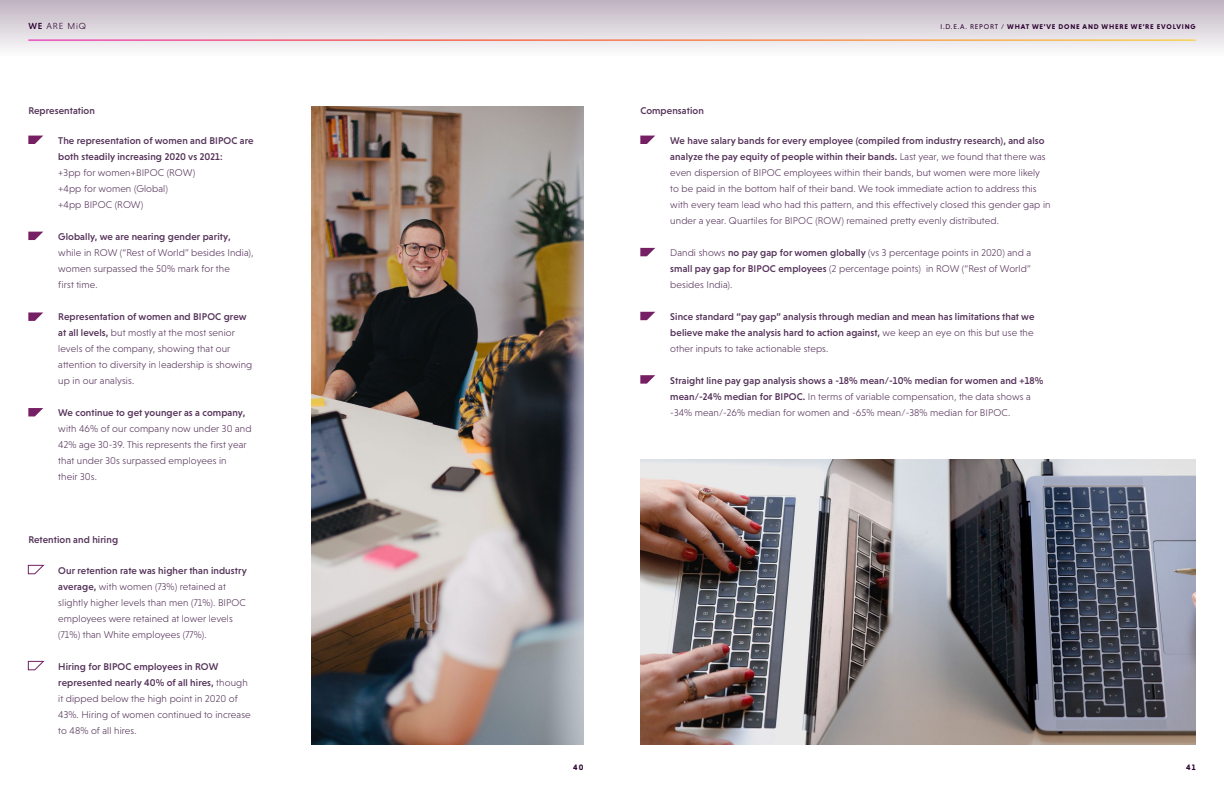
<style>
.page{position:relative;width:1224px;height:792px;background:#fff}
.page>*{position:absolute;margin:0;border:0;box-sizing:border-box;transform-origin:0 0}
.t1{font:300 10px/16px "Niveau Grotesk";letter-spacing:.01em;color:#55335a}
.t2{font:500 10px/16px "Niveau Grotesk";letter-spacing:.01em;color:#55335a}
.t3{font:300 9px "Niveau Grotesk";letter-spacing:.1em;color:#2b0030}
.t4{font:700 8px "Niveau Grotesk";color:#2b0030}
.t5{font:700 7px "Niveau Grotesk";letter-spacing:.115em;color:#2b0030}
.s1{font-weight:500}
.s2{font-weight:400}
.s3{font-weight:300}
</style>
<div class="page">
<div style="left:0;top:0;width:1224px;height:57px;background:linear-gradient(to bottom,#bfb2c0,#fdfefd)"></div>
<hr style="left:28px;top:40px;width:1168px;height:1px;background:#fff">
<svg style="left:28px;top:136px;width:15px;height:8px"></svg>
<svg style="left:640px;top:136px;width:15px;height:8px"></svg>
<svg style="left:28px;top:312px;width:15px;height:9px"></svg>
<svg style="left:28px;top:232px;width:15px;height:8px"></svg>
<svg style="left:27px;top:564px;width:18px;height:11px"></svg>
<svg style="left:27px;top:660px;width:18px;height:11px"></svg>
<svg style="left:640px;top:248px;width:15px;height:8px"></svg>
<svg style="left:640px;top:312px;width:15px;height:8px"></svg>
<svg style="left:640px;top:375px;width:15px;height:9px"></svg>
<svg style="left:28px;top:408px;width:15px;height:8px"></svg>
<img style="left:311px;top:106px;width:273px;height:639px">
<img style="left:640px;top:459px;width:556px;height:286px">
<p class="t3" style="left:28px;top:21px;width:59px"><span class="s1">WE</span> ARE MiQ</p>
<p class="t5" style="left:940px;top:22px;width:257px"><span class="s2">I.D.E.A. REPORT /</span> WHAT WE’VE DONE AND WHERE WE’RE EVOLVING</p>
<p class="t2" style="left:28px;top:102px;width:68px">Representation</p>
<p class="t2" style="left:640px;top:102px;width:65px">Compensation</p>
<p class="t2" style="left:58px;top:132px;width:197px">The representation of women and BIPOC are both steadily increasing 2020 vs 2021:</p>
<p class="t1" style="left:58px;top:164px;width:138px">+3pp for women+BIPOC (ROW) +4pp for women (Global)<br>+4pp BIPOC (ROW)</p>
<p class="t2" style="left:58px;top:228px;width:174px">Globally, we are nearing gender parity,</p>
<p class="t1" style="left:58px;top:244px;width:197px">while in ROW (“Rest of World” besides India), women surpassed the 50% mark for the<br>first time.</p>
<p class="t1" style="left:58px;top:308px;width:196px"><span class="s1">Representation of women and BIPOC grew at all levels,</span> but mostly at the most senior levels of the company, showing that our attention to diversity in leadership is showing up in our analysis.</p>
<p class="t2" style="left:58px;top:404px;width:189px">We continue to get younger as a company,</p>
<p class="t1" style="left:58px;top:420px;width:195px">with 46% of our company now under 30 and<br>42% age 30-39. This represents the first year that under 30s surpassed employees in<br>their 30s.</p>
<p class="t1" style="left:670px;top:132px;width:382px"><span class="s1">We have salary bands for every employee (compiled from industry research), and also analyze the pay equity of people within their bands.</span> Last year, we found that there was even dispersion of BIPOC employees within their bands, but women were more likely to be paid in the bottom half of their band. We took immediate action to address this with every team lead who had this pattern, and this effectively closed this gender gap in under a year. Quartiles for BIPOC (ROW) remained pretty evenly distributed.</p>
<p class="t1" style="left:670px;top:244px;width:362px;text-align:justify">Dandi shows <span class="s1">no pay gap for women globally</span> (vs 3 percentage points in 2020) and a <span class="s1">small pay gap for BIPOC employees</span> (2 percentage points) in ROW (“Rest of World” besides India).</p>
<p class="t2" style="left:670px;top:308px;width:366px;text-align:justify">Since standard “pay gap” analysis through median and mean has limitations that we believe make the analysis hard to action against, <span class="s3">we keep an eye on this but use the other inputs to take actionable steps.</span></p>
<p class="t1" style="left:670px;top:372px;width:375px"><span class="s1">Straight line pay gap analysis shows a -18% mean/-10% median for women and +18% mean/-24% median for BIPOC.</span> In terms of variable compensation, the data shows a -34% mean/-26% median for women and -65% mean/-38% median for BIPOC.</p>
<p class="t2" style="left:28px;top:532px;width:91px">Retention and hiring</p>
<p class="t1" style="left:58px;top:562px;width:190px"><span class="s1">Our retention rate was higher than industry average,</span> with women (73%) retained at slightly higher levels than men (71%). BIPOC employees were retained at lower levels (71%) than White employees (77%).</p>
<p class="t1" style="left:58px;top:658px;width:194px"><span class="s1">Hiring for BIPOC employees in ROW represented nearly 40% of all hires,</span> though it dipped below the high point in 2020 of 43%. Hiring of women continued to increase to 48% of all hires.</p>
<p class="t4" style="left:573px;top:763px;width:12px">40</p>
<p class="t4" style="left:1186px;top:763px;width:11px">41</p>
</div>
